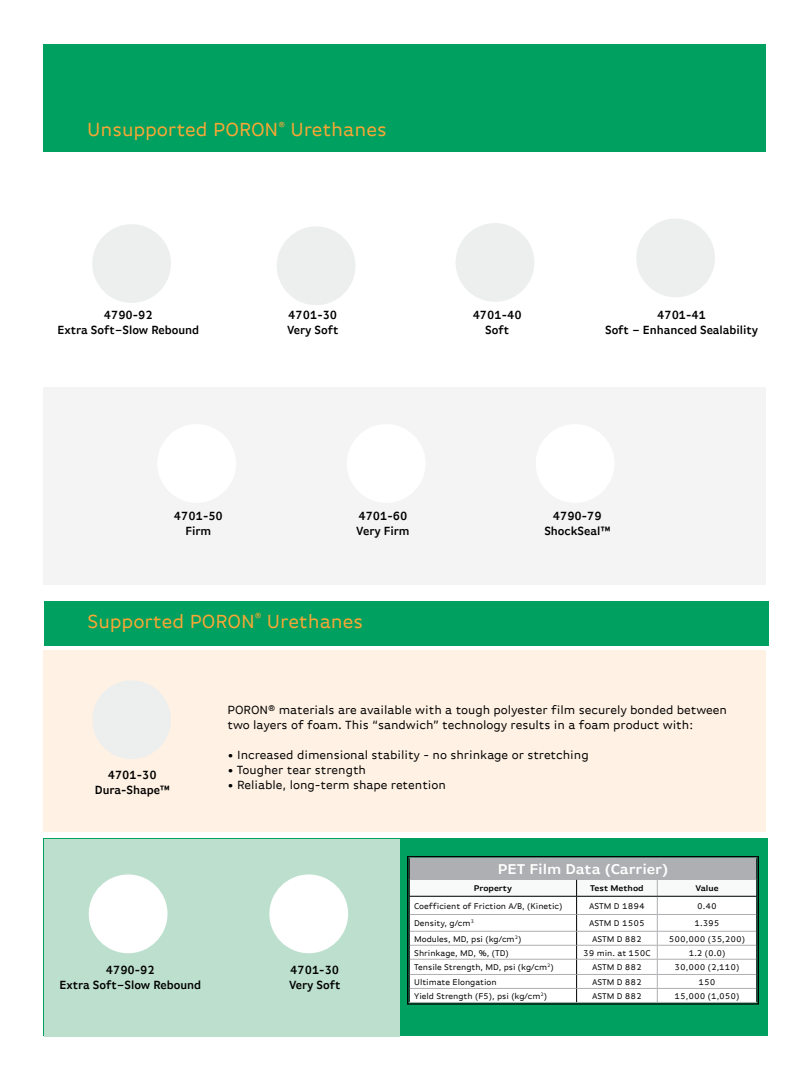
<style>
.page{position:relative;width:810px;height:1080px;background:#fff}
.page>*{position:absolute;margin:0;border:0;box-sizing:border-box;transform-origin:0 0}
.t1{font:20px "Basic Gothic Offc";letter-spacing:-.005em;color:#faa634}
.t2{font:600 15px "Basic Gothic Offc";letter-spacing:-.005em;color:#fff}
.t3{font:12.5px/15px "Basic Gothic Offc";letter-spacing:-.005em;color:#000}
.t4{font:600 12.5px/15px "Basic Gothic Offc";letter-spacing:-.005em;color:#000;text-align:center;scale:.9 1}
.t5{font:8.75px "Basic Gothic Offc";letter-spacing:-.005em;color:#000}
.t6{font:600 8.75px "Basic Gothic Offc";letter-spacing:-.005em;color:#000}
</style>
<div class="page">
<div style="left:44px;top:839px;width:724px;height:197px;background:#00a160"></div>
<div style="left:44px;top:651px;width:722px;height:181px;background:#fff2e4"></div>
<div style="left:44px;top:839px;width:355px;height:197px;background:#bde0ce"></div>
<div style="left:44px;top:387px;width:722px;height:197px;background:#f4f4f5"></div>
<div style="left:92px;top:224px;width:79px;height:79px;background:#edeeee;border-radius:50%"></div>
<div style="left:277px;top:226px;width:78px;height:79px;background:#edeeee;border-radius:50%"></div>
<div style="left:456px;top:223px;width:78px;height:79px;background:#edeeee;border-radius:50%"></div>
<div style="left:636px;top:219px;width:79px;height:78px;background:#edeeee;border-radius:50%"></div>
<div style="left:157px;top:424px;width:79px;height:79px;background:#fff;border-radius:50%"></div>
<div style="left:44px;top:44px;width:722px;height:108px;background:#00a160"></div>
<div style="left:347px;top:424px;width:79px;height:79px;background:#fff;border-radius:50%"></div>
<div style="left:536px;top:424px;width:78px;height:79px;background:#fff;border-radius:50%"></div>
<div style="left:89px;top:875px;width:79px;height:78px;background:#fff;border-radius:50%"></div>
<div style="left:269px;top:875px;width:79px;height:78px;background:#fff;border-radius:50%"></div>
<div style="left:92px;top:680px;width:79px;height:79px;background:#edeeee;border-radius:50%"></div>
<hr style="left:409px;top:1002px;width:168px;height:1px;background:#adafb2">
<hr style="left:577px;top:1002px;width:80px;height:1px;background:#adafb2">
<hr style="left:657px;top:1002px;width:100px;height:1px;background:#adafb2">
<svg style="left:409px;top:858px;width:348px;height:144px;background:#e5e6e6"></svg>
<div style="left:407px;top:856px;width:352px;height:149px;border:1px solid #000"></div>
<div style="left:44px;top:601px;width:724px;height:44px;background:#00a160"></div>
<h1 class="t1" style="left:87px;top:119px;width:301px">Unsupported PORON<sup>®</sup> Urethanes</h1>
<h3 class="t4" style="left:58px;top:307px;width:159px">4790-92<br>Extra Soft–Slow Rebound</h3>
<h3 class="t4" style="left:287px;top:307px;width:59px;text-align:left">4701-30<br>Very Soft</h3>
<h3 class="t4" style="left:473px;top:307px;width:56px">4701-40<br>Soft</h3>
<h3 class="t4" style="left:605px;top:307px;width:172px">4701-41<br>Soft – Enhanced Sealability</h3>
<h3 class="t4" style="left:174px;top:509px;width:56px">4701-50<br>Firm</h3>
<h3 class="t4" style="left:356px;top:509px;width:61px;text-align:left">4701-60<br>Very Firm</h3>
<h3 class="t4" style="left:544px;top:509px;width:75px">4790-79<br>ShockSeal™</h3>
<h1 class="t1" style="left:88px;top:611px;width:277px">Supported PORON<sup>®</sup> Urethanes</h1>
<h3 class="t4" style="left:95px;top:767px;width:84px">4701-30<br>Dura-Shape™</h3>
<h3 class="t3" style="left:228px;top:702px;width:501px">PORON® materials are available with a tough polyester film securely bonded between two layers of foam. This “sandwich” technology results in a foam product with:</h3>
<h3 class="t3" style="left:228px;top:747px;width:363px">• Increased dimensional stability - no shrinkage or stretching</h3>
<h3 class="t3" style="left:228px;top:762px;width:140px">• Tougher tear strength</h3>
<h3 class="t3" style="left:228px;top:777px;width:220px">• Reliable, long-term shape retention</h3>
<h3 class="t4" style="left:60px;top:963px;width:159px">4790-92<br>Extra Soft–Slow Rebound</h3>
<h3 class="t4" style="left:289px;top:963px;width:59px;text-align:left">4701-30<br>Very Soft</h3>
<h2 class="t2" style="left:498px;top:862px;width:172px">PET Film Data (Carrier)</h2>
<p class="t6" style="left:474px;top:884px;width:39px">Property</p>
<p class="t6" style="left:590px;top:884px;width:55px">Test Method</p>
<p class="t6" style="left:695px;top:884px;width:25px">Value</p>
<p class="t5" style="left:414px;top:901px;width:150px">Coefficient of Friction A/B, (Kinetic)</p>
<p class="t5" style="left:589px;top:901px;width:57px">ASTM D 1894</p>
<p class="t5" style="left:697px;top:901px;width:21px">0.40</p>
<p class="t5" style="left:414px;top:919px;width:61px">Density, g/cm<sup>3</sup></p>
<p class="t5" style="left:589px;top:919px;width:57px">ASTM D 1505</p>
<p class="t5" style="left:694px;top:919px;width:27px">1.395</p>
<p class="t5" style="left:414px;top:934px;width:109px">Modules, MD, psi (kg/cm<sup>2</sup>)</p>
<p class="t5" style="left:592px;top:934px;width:51px">ASTM D 882</p>
<p class="t5" style="left:669px;top:934px;width:78px">500,000 (35,200)</p>
<p class="t5" style="left:414px;top:948px;width:96px">Shrinkage, MD, %, (TD)</p>
<p class="t5" style="left:583px;top:948px;width:69px">39 min. at 150C</p>
<p class="t5" style="left:689px;top:948px;width:38px">1.2 (0.0)</p>
<p class="t5" style="left:414px;top:963px;width:141px">Tensile Strength, MD, psi (kg/cm<sup>2</sup>)</p>
<p class="t5" style="left:592px;top:963px;width:51px">ASTM D 882</p>
<p class="t5" style="left:675px;top:963px;width:66px">30,000 (2,110)</p>
<p class="t5" style="left:414px;top:977px;width:84px">Ultimate Elongation</p>
<p class="t5" style="left:592px;top:977px;width:51px">ASTM D 882</p>
<p class="t5" style="left:699px;top:977px;width:18px">150</p>
<p class="t5" style="left:414px;top:991px;width:134px">Yield Strength (F5), psi (kg/cm<sup>2</sup>)</p>
<p class="t5" style="left:592px;top:991px;width:51px">ASTM D 882</p>
<p class="t5" style="left:675px;top:991px;width:66px">15,000 (1,050)</p>
</div>
